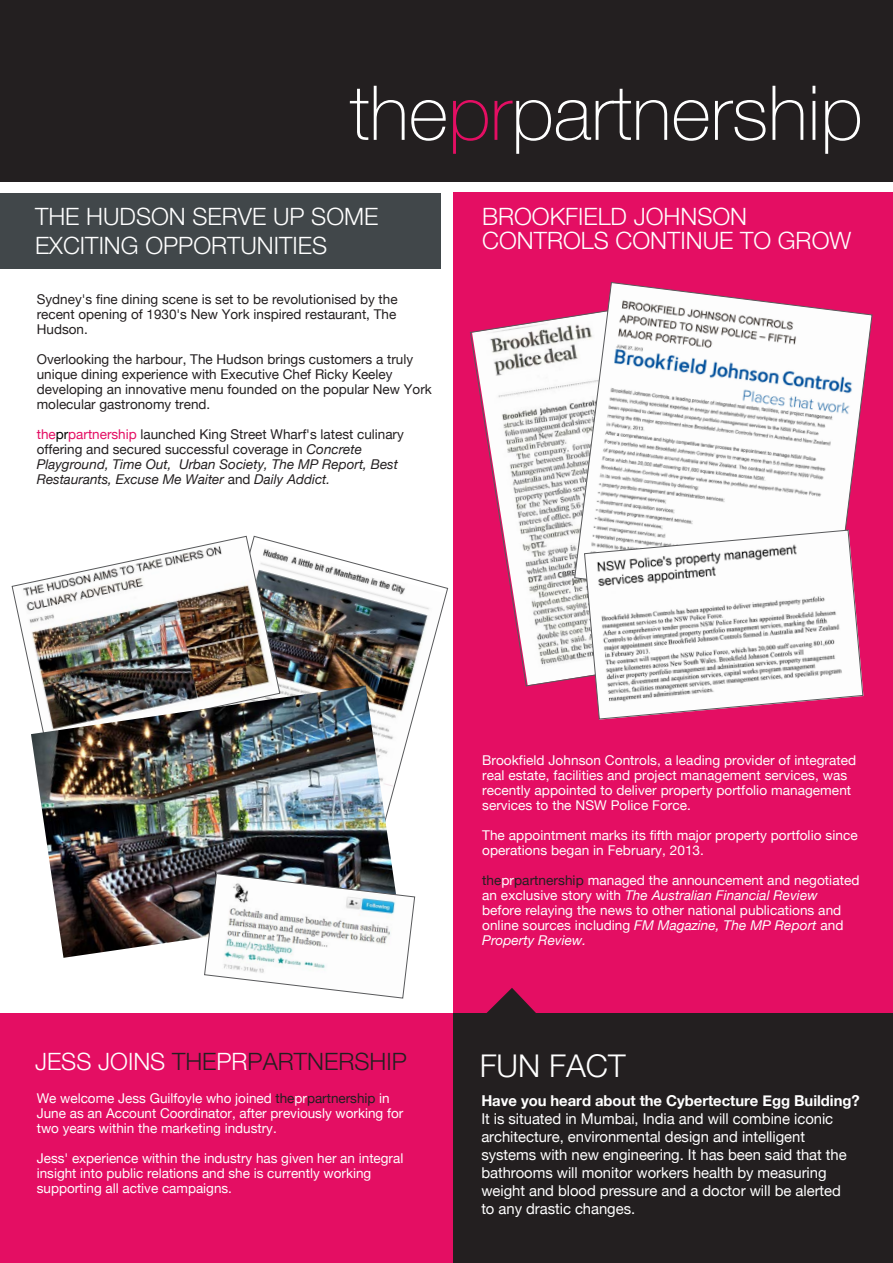
<style>
.page{position:relative;width:893px;height:1263px;background:#fff}
.page>*{position:absolute;margin:0;border:0;box-sizing:border-box;transform-origin:0 0}
.t1{font:300 31.5px "Helvetica Neue";color:#fff}
.t2{font:300 24px/28.8px "Helvetica Neue";color:#fff}
.t3{font:300 24px "Helvetica Neue";color:#231f20}
.t4{font:15px/18px "Helvetica Neue";letter-spacing:-.005em;color:#fff}
.t5{font:700 15px "Helvetica Neue";letter-spacing:-.005em;color:#fff}
.t6{font:13.5px/15px "Helvetica Neue";letter-spacing:.005em;color:#fff}
.t7{font:13.5px/15px "Helvetica Neue";color:#231f20;text-align:justify}
.t8{font:italic 13.5px/15px "Helvetica Neue";color:#231f20}
.s1{font-style:normal;color:#e40e63}
.s2{font-style:normal;color:#000}
.s3{font-style:normal}
.s4{color:#fff}
.s5{color:#231f20}
.s6{font-style:italic}
</style>
<div class="page">
<div style="left:0;top:193px;width:440px;height:76px;background:#41474a"></div>
<div style="left:0;top:0;width:892px;height:181px;background:#231f20"></div>
<svg style="left:350px;top:89px;width:18px;height:51px"></svg>
<svg style="left:374px;top:86px;width:31px;height:54px"></svg>
<svg style="left:411px;top:100px;width:35px;height:41px"></svg>
<svg style="left:453px;top:100px;width:35px;height:54px"></svg>
<svg style="left:494px;top:89px;width:173px;height:65px"></svg>
<svg style="left:674px;top:100px;width:35px;height:41px"></svg>
<svg style="left:715px;top:100px;width:50px;height:41px"></svg>
<svg style="left:772px;top:86px;width:31px;height:54px"></svg>
<hr style="left:812px;top:101px;width:3px;height:39px;background:#fff">
<svg style="left:812px;top:86px;width:3px;height:8px"></svg>
<svg style="left:825px;top:100px;width:35px;height:54px"></svg>
<div style="left:453px;top:192px;width:439px;height:856px;background:#e40e63"></div>
<div style="left:0;top:1013px;width:453px;height:250px;background:#e40e63"></div>
<div style="left:453px;top:1013px;width:440px;height:250px;background:#231f20"></div>
<svg style="left:486px;top:988px;width:50px;height:25px"></svg>
<img style="left:280px;top:542px;width:168px;height:232px">
<img style="left:12px;top:536px;width:268px;height:149px">
<svg style="left:470px;top:315px;width:114px;height:371px"></svg>
<svg style="left:574px;top:282px;width:299px;height:329px"></svg>
<svg style="left:584px;top:530px;width:279px;height:189px"></svg>
<img style="left:31px;top:685px;width:367px;height:273px">
<svg style="left:204px;top:873px;width:211px;height:125px"></svg>
<h2 class="t2" style="left:35px;top:202px;width:345px">THE HUDSON SERVE UP SOME<br>EXCITING OPPORTUNITIES</h2>
<p class="t7" style="left:37px;top:291px;width:362px">Sydney's fine dining scene is set to be revolutionised by the recent opening of 1930's New York inspired restaurant, The Hudson.</p>
<p class="t7" style="left:37px;top:351px;width:397px;text-align:left">Overlooking the harbour, The Hudson brings customers a truly unique dining experience with Executive Chef Ricky Keeley developing an innovative menu founded on the popular New York molecular gastronomy trend.</p>
<p class="t8" style="left:37px;top:426px;width:369px"><span class="s1">the</span><span class="s2">pr</span><span class="s1">partnership</span> <span class="s3">launched King Street Wharf's latest culinary offering and secured successful coverage in</span> Concrete Playground, Time Out, Urban Society, The MP Report, Best Restaurants, Excuse Me Waiter <span class="s3">and</span> Daily Addict.</p>
<h2 class="t2" style="left:482px;top:204px;width:371px;line-height:24px">BROOKFIELD JOHNSON<br>CONTROLS CONTINUE TO GROW</h2>
<h2 class="t3" style="left:35px;top:1047px;width:373px"><span class="s4">JESS JOINS</span> THE<span class="s4">PR</span>PARTNERSHIP</h2>
<p class="t6" style="left:37px;top:1090px;width:368px">We welcome Jess Guilfoyle who joined <span class="s5">the</span>pr<span class="s5">partnership</span> in<br>June as an Account Coordinator, after previously working for two years within the marketing industry.</p>
<p class="t6" style="left:37px;top:1150px;width:368px">Jess' experience within the industry has given her an integral insight into public relations and she is currently working supporting all active campaigns.</p>
<p class="t6" style="left:482px;top:752px;width:376px">Brookfield Johnson Controls, a leading provider of integrated real estate, facilities and project management services, was recently appointed to deliver property portfolio management services to the NSW Police Force.</p>
<p class="t6" style="left:482px;top:827px;width:377px">The appointment marks its fifth major property portfolio since operations began in February, 2013.</p>
<p class="t6" style="left:482px;top:872px;width:379px"><span class="s5">the</span>pr<span class="s5">partnership</span> managed the announcement and negotiated an exclusive story with <span class="s6">The Australian Financial Review </span>before relaying the news to other national publications and online sources including <span class="s6">FM Magazine, The MP Report</span> and <span class="s6">Property Review.</span></p>
<h1 class="t1" style="left:480px;top:1046px;width:147px">FUN FACT</h1>
<p class="t5" style="left:481px;top:1087px;width:380px">Have you heard about the Cybertecture Egg Building?</p>
<p class="t4" style="left:481px;top:1108px;width:367px">It is situated in Mumbai, India and will combine iconic architecture, environmental design and intelligent systems with new engineering. It has been said that the bathrooms will monitor workers health by measuring weight and blood pressure and a doctor will be alerted to any drastic changes.</p>
</div>
